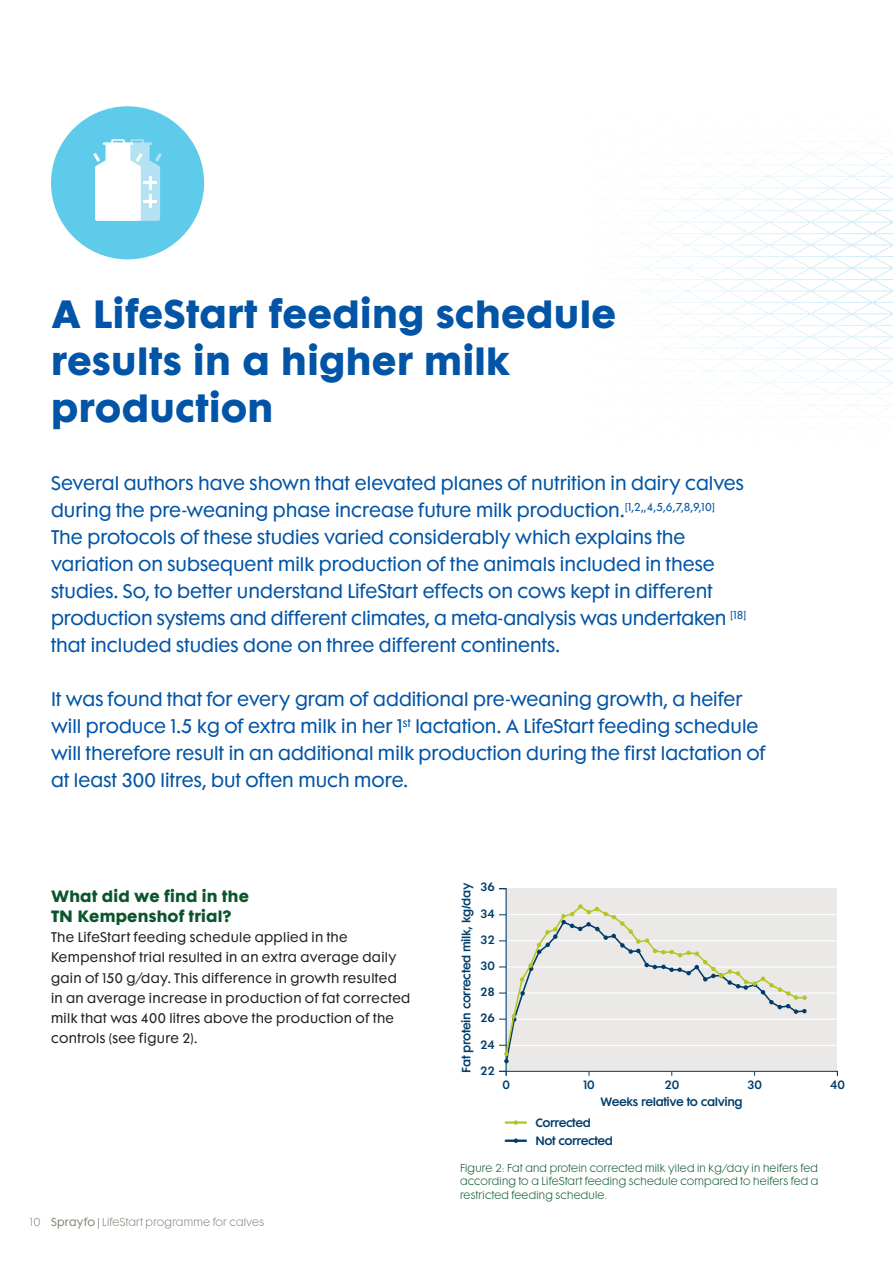
<style>
.page{position:relative;width:893px;height:1263px;background:#fff}
.page>*{position:absolute;margin:0;border:0;box-sizing:border-box;transform-origin:0 0}
._12_Main_heading_2_M{font:700 36px/47.2px "Futura Maxi Std";letter-spacing:.01em;color:#0154a6}
._04_introduction_Boo{font:18px/27px "Futura Maxi Std";color:#0154a6}
._02_Body_text_headin{font:700 15px/20.2px "Futura Maxi Std";letter-spacing:.01em;color:#0c562e}
._01_Body_Text{font:12.75px/20.2px "Futura Maxi Std";letter-spacing:.025em;color:#231f20}
.t1{font:600 10.95px "Futura Maxi Std";letter-spacing:-.04em;color:#003d6a}
._03_Caption_text{font:300 10.5px/13.5px "Futura Maxi Std";letter-spacing:.02em;color:#0c562e;text-align:justify}
.t2{font:300 10.5px "Futura Maxi Std";letter-spacing:.02em;color:#878277}
.s1{font-weight:400}
</style>
<div class="page">
<div style="left:506px;top:888px;width:331px;height:183px;background:#eae9e7"></div>
<hr style="left:506px;top:1045px;width:331px;height:1px;background:#fff">
<hr style="left:506px;top:1019px;width:331px;height:1px;background:#fff">
<hr style="left:506px;top:993px;width:331px;height:1px;background:#fff">
<hr style="left:506px;top:966px;width:331px;height:1px;background:#fff">
<hr style="left:506px;top:940px;width:331px;height:1px;background:#fff">
<hr style="left:506px;top:914px;width:331px;height:1px;background:#fff">
<div style="left:506px;top:1071px;width:332px;height:5px;border:1px solid #003d6a"></div>
<svg style="left:499px;top:1071px;width:8px;height:5px"></svg>
<hr style="left:506px;top:1121px;width:20px;height:3px;background:#b5c527">
<hr style="left:506px;top:1139px;width:20px;height:3px;background:#003d6a">
<svg style="left:499px;top:904px;width:308px;height:159px"></svg>
<div style="left:51px;top:106px;width:153px;height:153px;background:#5dcbe9;border-radius:50%"></div>
<svg style="left:93px;top:139px;width:69px;height:82px;background:#d3eff8"></svg>
<p class="_12_Main_heading_2_M" style="left:51px;top:289px;width:567px">A LifeStart feeding schedule results in a higher milk production</p>
<p class="_04_introduction_Boo" style="left:51px;top:469px;width:697px">Several authors have shown that elevated planes of nutrition in dairy calves during the pre-weaning phase increase future milk production.<sup>[1,2,,4,5,6,7,8,9,10] </sup>The protocols of these studies varied considerably which explains the variation on subsequent milk production of the animals included in these studies. So, to better understand LifeStart effects on cows kept in different production systems and different climates, a meta-analysis was undertaken <sup>[18] </sup>that included studies done on three different continents.</p>
<p class="_04_introduction_Boo" style="left:51px;top:685px;width:716px">It was found that for every gram of additional pre-weaning growth, a heifer will produce 1.5 kg of extra milk in her 1<sup>st</sup> lactation. A LifeStart feeding schedule will therefore result in an additional milk production during the first lactation of at least 300 litres, but often much more.</p>
<p class="_02_Body_text_headin" style="left:51px;top:885px;width:199px">What did we find in the<br>TN Kempenshof trial?</p>
<p class="_01_Body_Text" style="left:51px;top:927px;width:361px">The LifeStart feeding schedule applied in the Kempenshof trial resulted in an extra average daily gain of 150 g/day. This difference in growth resulted in an average increase in production of fat corrected milk that was 400 litres above the production of the controls (see figure 2).</p>
<p class="t2" style="left:30px;top:1215px;width:236px">10 <span class="s1">Sprayfo |</span> LifeStart programme for calves</p>
<p class="t1" style="left:480px;top:880px;width:16px">36</p>
<p class="t1" style="left:459px;top:1072px;width:191px;rotate:-90deg">Fat protein corrected milk, kg/day</p>
<p class="t1" style="left:480px;top:906px;width:16px">34</p>
<p class="t1" style="left:480px;top:932px;width:16px">32</p>
<p class="t1" style="left:480px;top:958px;width:16px">30</p>
<p class="t1" style="left:480px;top:985px;width:16px">28</p>
<p class="t1" style="left:480px;top:1011px;width:16px">26</p>
<p class="t1" style="left:480px;top:1037px;width:16px">24</p>
<p class="t1" style="left:480px;top:1063px;width:16px">22</p>
<p class="t1" style="left:502px;top:1077px;width:9px">0</p>
<p class="t1" style="left:583px;top:1077px;width:13px">10</p>
<p class="t1" style="left:664px;top:1077px;width:16px">20</p>
<p class="t1" style="left:747px;top:1077px;width:16px">30</p>
<p class="t1" style="left:830px;top:1077px;width:16px">40</p>
<p class="t1" style="left:535px;top:1115px;width:57px">Corrected</p>
<p class="t1" style="left:600px;top:1095px;width:144px">Weeks relative to calving</p>
<p class="t1" style="left:535px;top:1133px;width:79px">Not corrected</p>
<p class="_03_Caption_text" style="left:460px;top:1161px;width:360px">Figure 2: Fat and protein corrected milk yiled in kg/day in heifers fed according to a LifeStart feeding schedule compared to heifers fed a restricted feeding schedule.</p>
</div>
